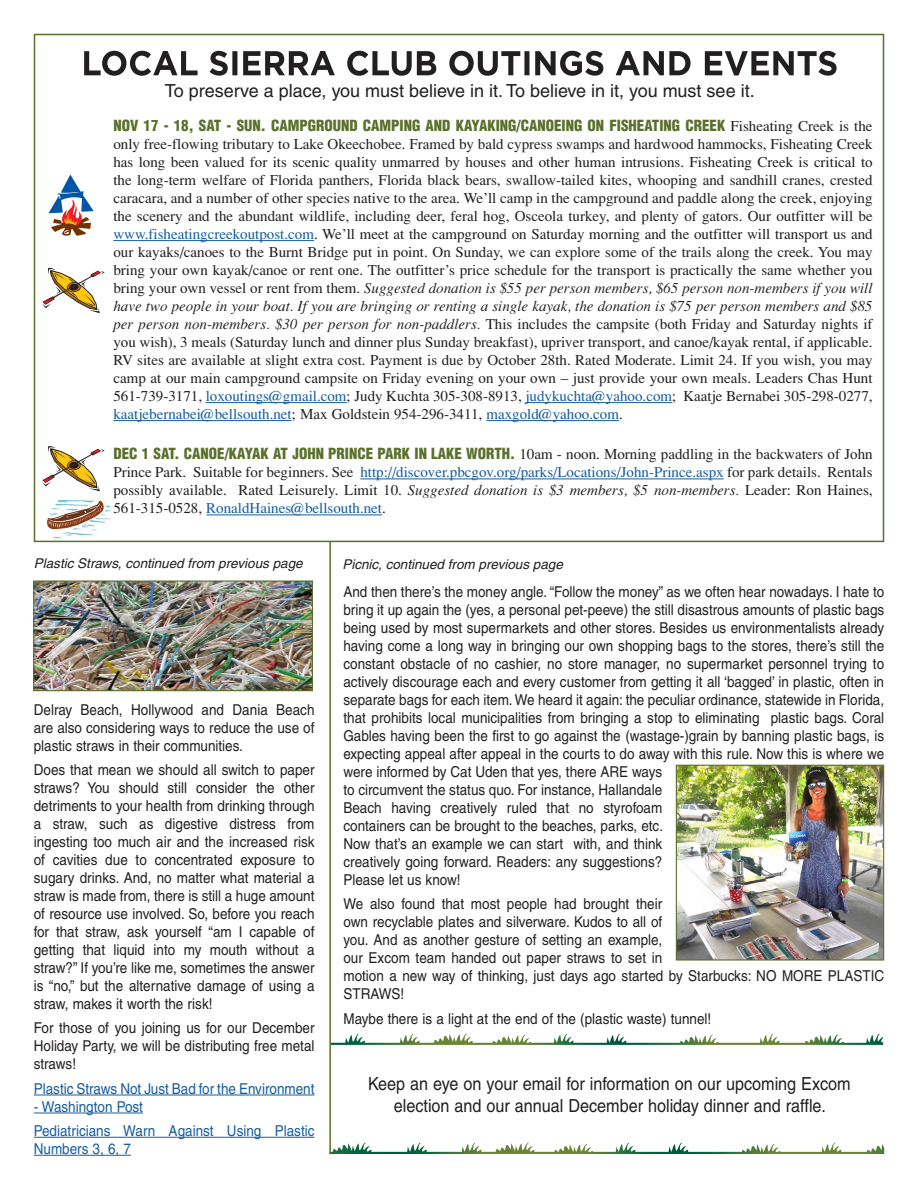
<style>
.page{position:relative;width:918px;height:1188px;background:#fff}
.page>*{position:absolute;margin:0;border:0;box-sizing:border-box;transform-origin:0 0}
.t1{font:18px/22.5px "Helvetica";color:#231f20;text-align:center;scale:.9 1}
.t2{font:18px "Helvetica";color:#231f20}
.t3{font:15px/18px "Helvetica";color:#231f20;text-align:justify;scale:.9 1}
.t4{font:15px/18px "Times";color:#231f20;text-align:justify}
.t5{font:900 condensed 15px "Helvetica";color:#5a702c}
.t6{font:15px/24.3px "Helvetica";color:#175d9e;scale:.9 1}
.t7{font:italic 13.5px "Helvetica";color:#231f20}
.s1{font-family:"Times";font-weight:400;font-stretch:normal;color:#231f20}
.s2{color:#175d9e}
.s3{font-style:italic}
</style>
<div class="page">
<svg style="left:42px;top:268px;width:63px;height:45px"></svg>
<svg style="left:42px;top:446px;width:63px;height:45px"></svg>
<svg style="left:48px;top:174px;width:46px;height:62px"></svg>
<hr style="left:113px;top:240px;width:201px;height:1px;background:#175d9e">
<hr style="left:206px;top:402px;width:141px;height:1px;background:#175d9e">
<hr style="left:525px;top:402px;width:147px;height:1px;background:#175d9e">
<hr style="left:113px;top:420px;width:179px;height:1px;background:#175d9e">
<hr style="left:486px;top:420px;width:133px;height:1px;background:#175d9e">
<hr style="left:360px;top:479px;width:364px;height:1px;background:#175d9e">
<hr style="left:206px;top:515px;width:176px;height:1px;background:#175d9e">
<svg style="left:331px;top:1033px;width:552px;height:12px"></svg>
<svg style="left:331px;top:1142px;width:553px;height:12px"></svg>
<svg style="left:84px;top:51px;width:753px;height:25px"></svg>
<hr style="left:329px;top:541px;width:2px;height:613px;background:#5a702c">
<hr style="left:34px;top:1095px;width:281px;height:1px;background:#175d9e">
<hr style="left:34px;top:1113px;width:109px;height:1px;background:#175d9e">
<hr style="left:34px;top:1137px;width:281px;height:1px;background:#175d9e">
<hr style="left:34px;top:1155px;width:97px;height:1px;background:#175d9e">
<img style="left:46px;top:499px;width:65px;height:40px">
<img style="left:35px;top:582px;width:276px;height:107px">
<div style="left:33px;top:580px;width:280px;height:111px;border:1px solid #5a702c"></div>
<img style="left:678px;top:767px;width:204px;height:192px">
<div style="left:676px;top:765px;width:208px;height:196px;border:1px solid #5a702c"></div>
<p class="t2" style="left:165px;top:80px;width:591px">To preserve a place, you must believe in it. To believe in it, you must see it.</p>
<p class="t5" style="left:113px;top:116px;width:761px">NOV 17 - 18, SAT - SUN. CAMPGROUND CAMPING AND KAYAKING/CANOEING ON FISHEATING CREEK <span class="s1">Fisheating Creek is the</span></p>
<p class="t4" style="left:113px;top:135px;width:761px">only free-flowing tributary to Lake Okeechobee. Framed by bald cypress swamps and hardwood hammocks, Fisheating Creek has long been valued for its scenic quality unmarred by houses and other human intrusions. Fisheating Creek is critical to the long-term welfare of Florida panthers, Florida black bears, swallow-tailed kites, whooping and sandhill cranes, crested caracara, and a number of other species native to the area. We’ll camp in the campground and paddle along the creek, enjoying the scenery and the abundant wildlife, including deer, feral hog, Osceola turkey, and plenty of gators. Our outfitter will be <span class="s2">www.fisheatingcreekoutpost.com</span>. We’ll meet at the campground on Saturday morning and the outfitter will transport us and our kayaks/canoes to the Burnt Bridge put in point. On Sunday, we can explore some of the trails along the creek. You may bring your own kayak/canoe or rent one. The outfitter’s price schedule for the transport is practically the same whether you bring your own vessel or rent from them. <span class="s3">Suggested donation is $55 per person members, $65 person non-members if you will have two people in your boat. If you are bringing or renting a single kayak, the donation is $75 per person members and $85 per person non-members. $30 per person for non-paddlers.</span> This includes the campsite (both Friday and Saturday nights if you wish), 3 meals (Saturday lunch and dinner plus Sunday breakfast), upriver transport, and canoe/kayak rental, if applicable.<br>RV sites are available at slight extra cost. Payment is due by October 28th. Rated Moderate. Limit 24. If you wish, you may camp at our main campground campsite on Friday evening on your own – just provide your own meals. Leaders Chas Hunt 561-739-3171, <span class="s2">loxoutings@gmail.com</span>; Judy Kuchta 305-308-8913, <span class="s2">judykuchta@yahoo.com</span>; Kaatje Bernabei 305-298-0277, <span class="s2">kaatjebernabei@bellsouth.net</span>; Max Goldstein 954-296-3411, <span class="s2">maxgold@yahoo.com</span>.</p>
<p class="t5" style="left:113px;top:444px;width:761px">DEC 1 SAT. CANOE/KAYAK AT JOHN PRINCE PARK IN LAKE WORTH. <span class="s1">10am - noon. Morning paddling in the backwaters of John</span></p>
<p class="t4" style="left:113px;top:463px;width:761px">Prince Park. Suitable for beginners. See <span class="s2">http://discover.pbcgov.org/parks/Locations/John-Prince.aspx</span> for park details. Rentals possibly available. Rated Leisurely. Limit 10. <span class="s3">Suggested donation is $3 members, $5 non-members.</span> Leader: Ron Haines, 561-315-0528, <span class="s2">RonaldHaines@bellsouth.net</span>.</p>
<p class="t7" style="left:34px;top:555px;width:270px">Plastic Straws, continued from previous page</p>
<p class="t7" style="left:342px;top:556px;width:222px">Picnic, continued from previous page</p>
<p class="t3" style="left:343px;top:583px;width:602px;text-align:left">And then there’s the money angle. “Follow the money” as we often hear nowadays. I hate to bring it up again the (yes, a personal pet-peeve) the still disastrous amounts of plastic bags being used by most supermarkets and other stores. Besides us environmentalists already having come a long way in bringing our own shopping bags to the stores, there’s still the constant obstacle of no cashier, no store manager, no supermarket personnel trying to actively discourage each and every customer from getting it all ‘bagged’ in plastic, often in separate bags for each item. We heard it again: the peculiar ordinance, statewide in Florida, that prohibits local municipalities from bringing a stop to eliminating plastic bags. Coral Gables having been the first to go against the (wastage-)grain by banning plastic bags, is expecting appeal after appeal in the courts to do away with this rule. Now this is where we were informed by Cat Uden that yes, there ARE ways<br>to circumvent the status quo. For instance, Hallandale<br>Beach having creatively ruled that no styrofoam<br>containers can be brought to the beaches, parks, etc.<br>Now that’s an example we can start with, and think<br>creatively going forward. Readers: any suggestions?<br>Please let us know!</p>
<p class="t3" style="left:343px;top:895px;width:602px;text-align:left">We also found that most people had brought their<br>own recyclable plates and silverware. Kudos to all of<br>you. And as another gesture of setting an example,<br>our Excom team handed out paper straws to set in<br>motion a new way of thinking, just days ago started by Starbucks: NO MORE PLASTIC STRAWS!</p>
<p class="t3" style="left:343px;top:1009px;width:410px">Maybe there is a light at the end of the (plastic waste) tunnel!</p>
<p class="t3" style="left:34px;top:700px;width:313px">Delray Beach, Hollywood and Dania Beach are also considering ways to reduce the use of plastic straws in their communities.</p>
<p class="t3" style="left:34px;top:761px;width:314px">Does that mean we should all switch to paper straws? You should still consider the other detriments to your health from drinking through a straw, such as digestive distress from ingesting too much air and the increased risk of cavities due to concentrated exposure to sugary drinks. And, no matter what material a straw is made from, there is still a huge amount of resource use involved. So, before you reach for that straw, ask yourself “am I capable of getting that liquid into my mouth without a straw?” If you’re like me, sometimes the answer is “no,” but the alternative damage of using a straw, makes it worth the risk!</p>
<p class="t3" style="left:34px;top:1019px;width:314px">For those of you joining us for our December Holiday Party, we will be distributing free metal straws!</p>
<p class="t6" style="left:34px;top:1076px;width:314px">Plastic Straws Not Just Bad for the Environment</p>
<p class="t6" style="left:34px;top:1094px;width:313px">- Washington Post<br>Pediatricians Warn Against Using Plastic</p>
<p class="t6" style="left:34px;top:1136px;width:109px">Numbers 3, 6, 7</p>
<p class="t1" style="left:368px;top:1072px;width:538px">Keep an eye on your email for information on our upcoming Excom election and our annual December holiday dinner and raffle.</p>
</div>
